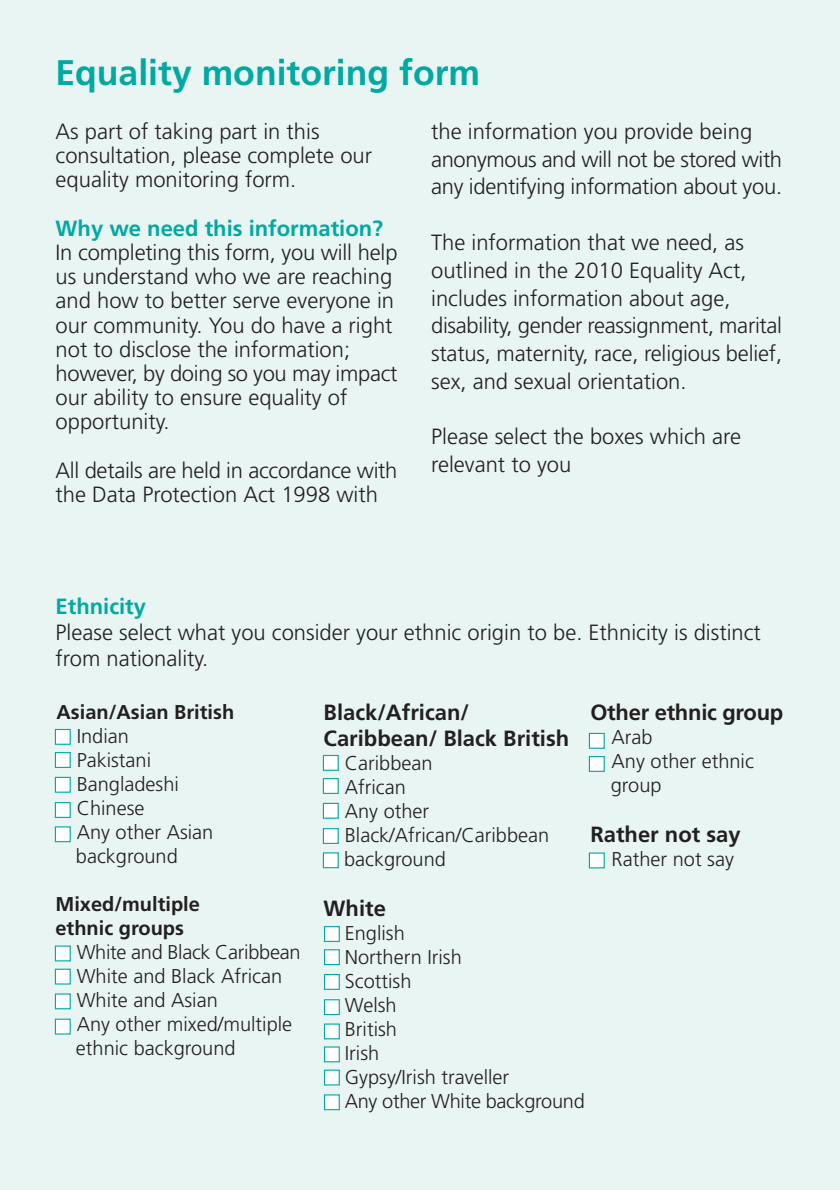
<style>
.page{position:relative;width:840px;height:1190px;background:#e8f5f3}
.page>*{position:absolute;margin:0;border:0;box-sizing:border-box;transform-origin:0 0}
.t1{font:700 35.6px "Frutiger";color:#00a9a1}
.t2{font:300 22px/24.2px "Frutiger";color:#231f20}
.t3{font:700 22px/26px "Frutiger";color:#231f20}
.t4{font:700 22px "Frutiger";color:#00a9a1}
.t5{font:300 20px/24px "Frutiger";color:#231f20}
.t6{font:700 20px/24px "Frutiger";color:#231f20}
</style>
<div class="page">
<div style="left:55px;top:730px;width:15px;height:14px;background:#fff"></div>
<div style="left:55px;top:729px;width:16px;height:16px;border:1px solid #00a9a1"></div>
<div style="left:55px;top:753px;width:15px;height:14px;background:#fff"></div>
<div style="left:55px;top:752px;width:16px;height:16px;border:1px solid #00a9a1"></div>
<div style="left:55px;top:777px;width:15px;height:15px;background:#fff"></div>
<div style="left:55px;top:777px;width:16px;height:16px;border:1px solid #00a9a1"></div>
<div style="left:55px;top:803px;width:15px;height:14px;background:#fff"></div>
<div style="left:55px;top:802px;width:16px;height:16px;border:1px solid #00a9a1"></div>
<div style="left:55px;top:827px;width:15px;height:15px;background:#fff"></div>
<div style="left:55px;top:826px;width:16px;height:16px;border:1px solid #00a9a1"></div>
<div style="left:325px;top:927px;width:14px;height:14px;background:#fff"></div>
<div style="left:324px;top:926px;width:16px;height:16px;border:1px solid #00a9a1"></div>
<div style="left:325px;top:950px;width:14px;height:15px;background:#fff"></div>
<div style="left:324px;top:949px;width:16px;height:16px;border:1px solid #00a9a1"></div>
<div style="left:325px;top:975px;width:14px;height:14px;background:#fff"></div>
<div style="left:324px;top:974px;width:16px;height:16px;border:1px solid #00a9a1"></div>
<div style="left:325px;top:1000px;width:14px;height:15px;background:#fff"></div>
<div style="left:324px;top:999px;width:16px;height:16px;border:1px solid #00a9a1"></div>
<div style="left:325px;top:1024px;width:14px;height:15px;background:#fff"></div>
<div style="left:324px;top:1024px;width:16px;height:15px;border:1px solid #00a9a1"></div>
<div style="left:325px;top:1047px;width:14px;height:15px;background:#fff"></div>
<div style="left:324px;top:1046px;width:16px;height:16px;border:1px solid #00a9a1"></div>
<div style="left:325px;top:1070px;width:14px;height:15px;background:#fff"></div>
<div style="left:324px;top:1070px;width:16px;height:16px;border:1px solid #00a9a1"></div>
<div style="left:325px;top:1095px;width:14px;height:15px;background:#fff"></div>
<div style="left:324px;top:1094px;width:16px;height:16px;border:1px solid #00a9a1"></div>
<div style="left:323px;top:756px;width:15px;height:14px;background:#fff"></div>
<div style="left:323px;top:755px;width:16px;height:16px;border:1px solid #00a9a1"></div>
<div style="left:323px;top:779px;width:15px;height:14px;background:#fff"></div>
<div style="left:323px;top:778px;width:16px;height:16px;border:1px solid #00a9a1"></div>
<div style="left:323px;top:803px;width:15px;height:15px;background:#fff"></div>
<div style="left:323px;top:803px;width:16px;height:16px;border:1px solid #00a9a1"></div>
<div style="left:323px;top:829px;width:15px;height:14px;background:#fff"></div>
<div style="left:323px;top:828px;width:16px;height:16px;border:1px solid #00a9a1"></div>
<div style="left:323px;top:853px;width:15px;height:15px;background:#fff"></div>
<div style="left:323px;top:852px;width:16px;height:16px;border:1px solid #00a9a1"></div>
<div style="left:589px;top:733px;width:15px;height:15px;background:#fff"></div>
<div style="left:589px;top:733px;width:16px;height:16px;border:1px solid #00a9a1"></div>
<div style="left:589px;top:757px;width:15px;height:14px;background:#fff"></div>
<div style="left:589px;top:756px;width:16px;height:16px;border:1px solid #00a9a1"></div>
<div style="left:589px;top:853px;width:15px;height:15px;background:#fff"></div>
<div style="left:589px;top:853px;width:16px;height:15px;border:1px solid #00a9a1"></div>
<div style="left:55px;top:946px;width:15px;height:15px;background:#fff"></div>
<div style="left:55px;top:946px;width:16px;height:15px;border:1px solid #00a9a1"></div>
<div style="left:55px;top:969px;width:15px;height:15px;background:#fff"></div>
<div style="left:55px;top:969px;width:16px;height:16px;border:1px solid #00a9a1"></div>
<div style="left:55px;top:994px;width:15px;height:15px;background:#fff"></div>
<div style="left:55px;top:993px;width:16px;height:16px;border:1px solid #00a9a1"></div>
<div style="left:55px;top:1019px;width:15px;height:15px;background:#fff"></div>
<div style="left:55px;top:1019px;width:16px;height:16px;border:1px solid #00a9a1"></div>
<h1 class="t1" style="left:55px;top:58px;width:426px">Equality monitoring form</h1>
<p class="t2" style="left:56px;top:121px;width:318px">As part of taking part in this consultation, please complete our equality monitoring form.</p>
<p class="t4" style="left:56px;top:219px;width:329px">Why we need this information?</p>
<p class="t2" style="left:56px;top:242px;width:343px">In completing this form, you will help us understand who we are reaching and how to better serve everyone in our community. You do have a right not to disclose the information; however, by doing so you may impact our ability to ensure equality of opportunity.</p>
<p class="t2" style="left:56px;top:460px;width:343px">All details are held in accordance with the Data Protection Act 1998 with</p>
<p class="t2" style="left:431px;top:119px;width:353px;line-height:27.8px">the information you provide being anonymous and will not be stored with any identifying information about you.</p>
<p class="t2" style="left:431px;top:230px;width:353px;line-height:27.8px">The information that we need, as outlined in the 2010 Equality Act, includes information about age, disability, gender reassignment, marital status, maternity, race, religious belief, sex, and sexual orientation.</p>
<p class="t2" style="left:431px;top:424px;width:312px;line-height:27.8px">Please select the boxes which are relevant to you</p>
<p class="t4" style="left:56px;top:598px;width:92px">Ethnicity</p>
<p class="t2" style="left:56px;top:621px;width:707px;line-height:26px">Please select what you consider your ethnic origin to be. Ethnicity is distinct from nationality.</p>
<p class="t6" style="left:56px;top:702px;width:179px">Asian/Asian British</p>
<p class="t5" style="left:76px;top:726px;width:139px">Indian<br>Pakistani<br>Bangladeshi<br>Chinese<br>Any other Asian background</p>
<p class="t6" style="left:55px;top:893px;width:146px">Mixed/multiple ethnic groups</p>
<p class="t5" style="left:76px;top:941px;width:226px">White and Black Caribbean<br>White and Black African<br>White and Asian<br>Any other mixed/multiple ethnic background</p>
<p class="t3" style="left:324px;top:701px;width:247px">Black/African/<br>Caribbean/ Black British</p>
<p class="t5" style="left:344px;top:753px;width:207px">Caribbean<br>African<br>Any other<br>Black/African/Caribbean background</p>
<p class="t3" style="left:324px;top:897px;width:64px">White</p>
<p class="t5" style="left:345px;top:922px;width:242px">English<br>Northern Irish<br>Scottish<br>Welsh<br>British<br>Irish<br>Gypsy/Irish traveller<br>Any other White background</p>
<p class="t3" style="left:590px;top:701px;width:194px">Other ethnic group</p>
<p class="t5" style="left:611px;top:727px;width:145px">Arab<br>Any other ethnic group</p>
<p class="t3" style="left:590px;top:823px;width:152px">Rather not say</p>
<p class="t5" style="left:612px;top:849px;width:124px">Rather not say</p>
</div>
